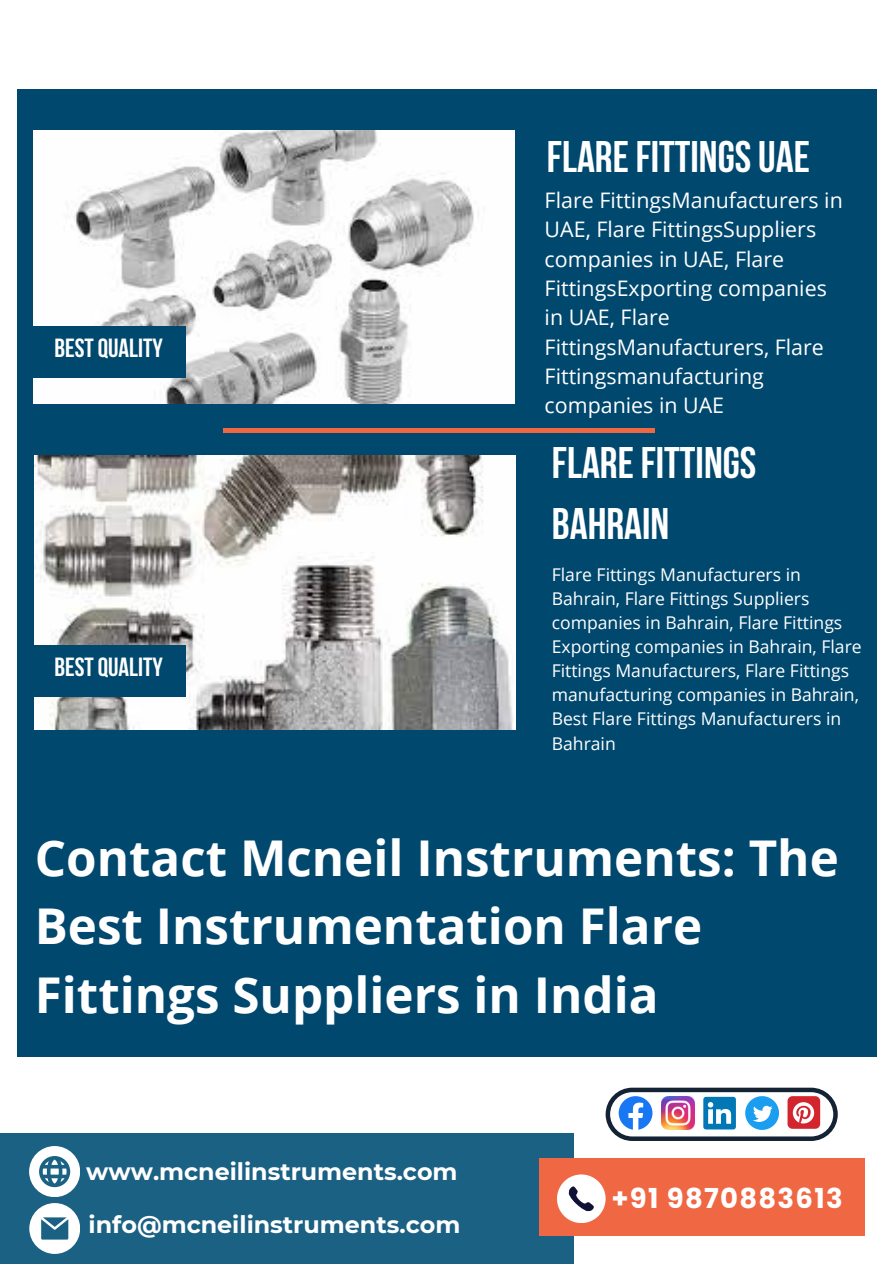
<style>
.page{position:relative;width:894px;height:1264px;background:#fff}
.page>*{position:absolute;margin:0;border:0;box-sizing:border-box;transform-origin:0 0}
.t1{font:700 49.35px/68.6px "Open Sans";color:#fff}
.t2{font:700 44.1px/60.8px "Bebas Neue";color:#fff}
.t3{font:700 27.45px "Poppins";letter-spacing:.045em;color:#fff}
.t4{font:700 26.1px "Bebas Neue";color:#fff}
.t5{font:700 23.85px "Montserrat";color:#fff}
.t6{font:21.45px/29.2px "Open Sans";color:#fff}
.t7{font:17.55px/24px "Open Sans";color:#fff}
</style>
<div class="page">
<div style="left:17px;top:89px;width:859px;height:967px;background:#01486f"></div>
<img style="left:33px;top:130px;width:481px;height:273px">
<div style="left:32px;top:326px;width:153px;height:52px;background:#01486f"></div>
<img style="left:35px;top:456px;width:480px;height:273px">
<div style="left:32px;top:645px;width:153px;height:52px;background:#01486f"></div>
<hr style="left:223px;top:428px;width:431px;height:4px;background:#f06744">
<div style="left:0;top:1133px;width:574px;height:130px;background:#1b6184"></div>
<div style="left:539px;top:1158px;width:325px;height:78px;background:#f06744"></div>
<svg style="left:557px;top:1174px;width:48px;height:48px"></svg>
<svg style="left:29px;top:1146px;width:51px;height:50px"></svg>
<svg style="left:29px;top:1203px;width:51px;height:50px"></svg>
<svg style="left:605px;top:1087px;width:232px;height:53px"></svg>
<p class="t4" style="left:54px;top:337px;width:110px">BESTQUALITY</p>
<p class="t4" style="left:54px;top:656px;width:110px">BESTQUALITY</p>
<h6 class="t2" style="left:546px;top:131px;width:264px">FLAREFITTINGSUAE</h6>
<h2 class="t6" style="left:544px;top:185px;width:299px">Flare FittingsManufacturers in<br>UAE, Flare FittingsSuppliers companies in UAE, Flare<br>FittingsExporting companies in UAE, Flare<br>FittingsManufacturers, Flare<br>Fittingsmanufacturing companies in UAE</h2>
<p class="t2" style="left:551px;top:437px;width:206px">FLAREFITTINGS<br>BAHRAIN</p>
<h3 class="t7" style="left:551px;top:562px;width:311px">Flare Fittings Manufacturers in Bahrain, Flare Fittings Suppliers companies in Bahrain, Flare Fittings Exporting companies in Bahrain, Flare Fittings Manufacturers, Flare Fittings manufacturing companies in Bahrain, Best Flare Fittings Manufacturers in Bahrain</h3>
<h2 class="t1" style="left:35px;top:822px;width:805px">Contact Mcneil Instruments: The<br>Best Instrumentation Flare<br>Fittings Suppliers in India</h2>
<p class="t5" style="left:86px;top:1156px;width:373px">www.mcneilinstruments.com</p>
<h3 class="t5" style="left:89px;top:1209px;width:373px">info@mcneilinstruments.com</h3>
<p class="t3" style="left:611px;top:1179px;width:233px">+91 9870883613</p>
</div>
